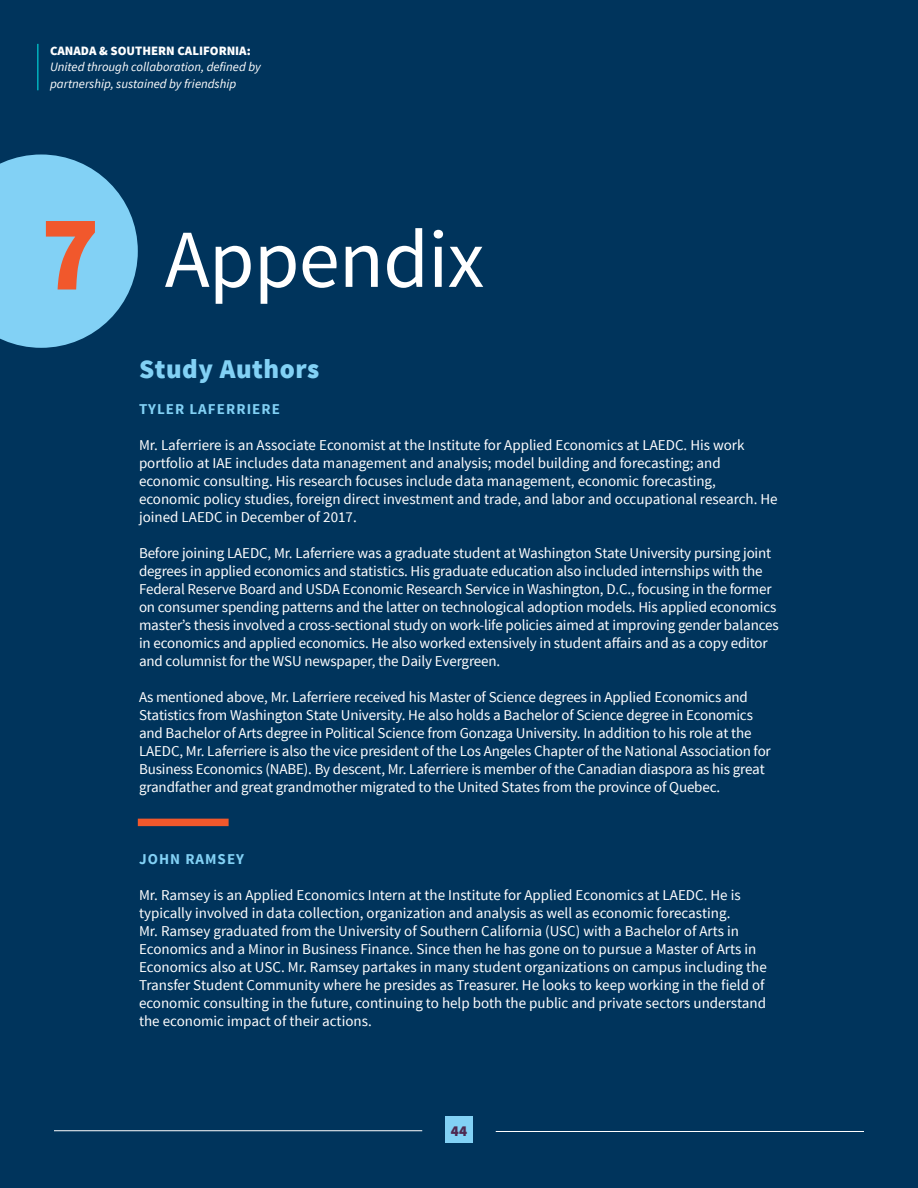
<style>
.page{position:relative;width:918px;height:1188px;background:#00345c}
.page>*{position:absolute;margin:0;border:0;box-sizing:border-box;transform-origin:0 0}
.t1{font:82.5px "Source Sans Pro";letter-spacing:-.01em;color:#fff}
.t2{font:900 27px "Source Sans Pro";letter-spacing:.02em;color:#82d1f5}
.t3{font:15px/18px "Source Sans Pro";letter-spacing:-.01em;color:#fff}
.t4{font:700 15px "Source Sans Pro";letter-spacing:.07em;color:#82d1f5}
.t5{font:900 15px "Source Sans Pro";color:#4e2951}
.t6{font:italic 12.75px/16.5px "Source Sans Pro";color:#fff}
.t7{font:900 12.75px "Source Sans Pro";color:#fff}
.s1{font-weight:900;font-size:108px;color:#f1582c}
</style>
<div class="page">
<hr style="left:54px;top:1130px;width:368px;height:1px;background:#fff">
<hr style="left:496px;top:1131px;width:368px;height:1px;background:#fff">
<div style="left:445px;top:1116px;width:28px;height:27px;background:#82d1f5"></div>
<svg style="left:0;top:154px;width:138px;height:194px;background:#6eb9de"></svg>
<hr style="left:37px;top:44px;width:2px;height:46px;background:#00b0bd">
<div style="left:138px;top:819px;width:91px;height:7px;background:#f1582c"></div>
<p class="t7" style="left:50px;top:42px;width:202px">CANADA &amp; SOUTHERN CALIFORNIA:</p>
<p class="t6" style="left:50px;top:59px;width:212px">United through collaboration, defined by partnership, sustained by friendship</p>
<h1 class="t1" style="left:41px;top:208px;width:445px"><span class="s1">7</span> Appendix</h1>
<h2 class="t2" style="left:139px;top:351px;width:182px">Study Authors</h2>
<p class="t4" style="left:139px;top:399px;width:143px">TYLER LAFERRIERE</p>
<p class="t3" style="left:139px;top:436px;width:640px">Mr. Laferriere is an Associate Economist at the Institute for Applied Economics at LAEDC. His work portfolio at IAE includes data management and analysis; model building and forecasting; and economic consulting. His research focuses include data management, economic forecasting, economic policy studies, foreign direct investment and trade, and labor and occupational research. He joined LAEDC in December of 2017.</p>
<p class="t3" style="left:139px;top:544px;width:641px">Before joining LAEDC, Mr. Laferriere was a graduate student at Washington State University pursing joint degrees in applied economics and statistics. His graduate education also included internships with the Federal Reserve Board and USDA Economic Research Service in Washington, D.C., focusing in the former on consumer spending patterns and the latter on technological adoption models. His applied economics master’s thesis involved a cross-sectional study on work-life policies aimed at improving gender balances in economics and applied economics. He also worked extensively in student affairs and as a copy editor and columnist for the WSU newspaper, the Daily Evergreen.</p>
<p class="t3" style="left:139px;top:688px;width:633px">As mentioned above, Mr. Laferriere received his Master of Science degrees in Applied Economics and Statistics from Washington State University. He also holds a Bachelor of Science degree in Economics and Bachelor of Arts degree in Political Science from Gonzaga University. In addition to his role at the LAEDC, Mr. Laferriere is also the vice president of the Los Angeles Chapter of the National Association for Business Economics (NABE). By descent, Mr. Laferriere is member of the Canadian diaspora as his great grandfather and great grandmother migrated to the United States from the province of Quebec.</p>
<p class="t4" style="left:139px;top:849px;width:107px">JOHN RAMSEY</p>
<p class="t3" style="left:139px;top:886px;width:629px">Mr. Ramsey is an Applied Economics Intern at the Institute for Applied Economics at LAEDC. He is typically involved in data collection, organization and analysis as well as economic forecasting.<br>Mr. Ramsey graduated from the University of Southern California (USC) with a Bachelor of Arts in Economics and a Minor in Business Finance. Since then he has gone on to pursue a Master of Arts in Economics also at USC. Mr. Ramsey partakes in many student organizations on campus including the Transfer Student Community where he presides as Treasurer. He looks to keep working in the field of economic consulting in the future, continuing to help both the public and private sectors understand the economic impact of their actions.</p>
<p class="t5" style="left:451px;top:1121px;width:18px">44</p>
</div>
